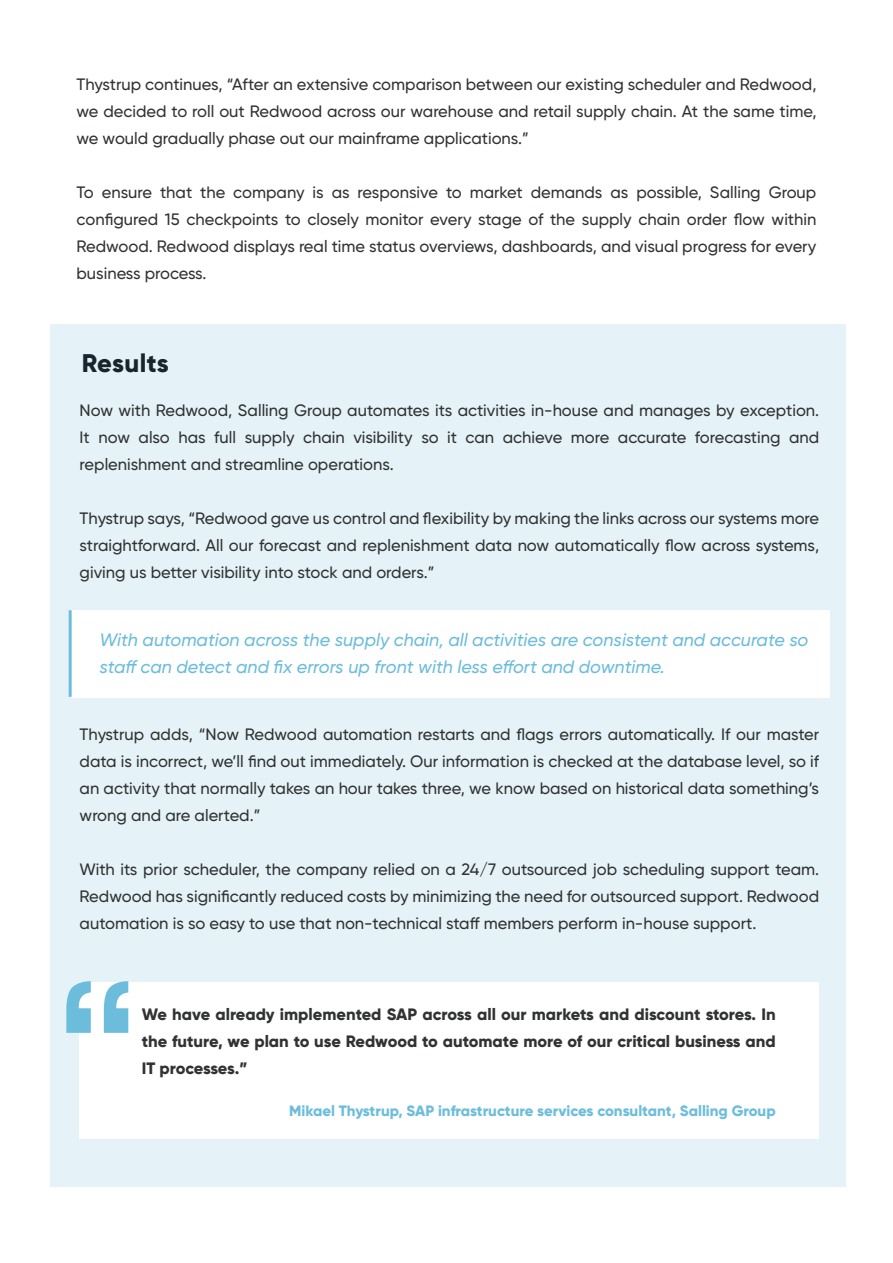
<style>
.page{position:relative;width:893px;height:1263px;background:#fff}
.page>*{position:absolute;margin:0;border:0;box-sizing:border-box;transform-origin:0 0}
.t1{font:700 150px "Rockwell";color:#6cbddc}
.Sub_Header{font:800 25.5px "Gilroy";letter-spacing:.01em;color:#19252c}
.Quote_1{font:italic 500 18px/27px "Gilroy";color:#6cbddc}
.Body{font:500 16.5px/27px "Gilroy";color:#313232;text-align:justify}
.Body-2{font:800 16.5px/27px "Gilroy";color:#313232;text-align:justify}
.Body-3{font:800 15px "Gilroy";color:#6cbddc}
</style>
<div class="page">
<div style="left:51px;top:324px;width:795px;height:862px;background:#e5f3f9"></div>
<div style="left:72px;top:610px;width:758px;height:87px;background:#fff"></div>
<hr style="left:69px;top:610px;width:3px;height:87px;background:#6cbddc">
<div style="left:79px;top:983px;width:740px;height:156px;background:#fff"></div>
<p class="Body" style="left:77px;top:70px;width:741px">Thystrup continues, “After an extensive comparison between our existing scheduler and Redwood, we decided to roll out Redwood across our warehouse and retail supply chain. At the same time, we would gradually phase out our mainframe applications.”</p>
<p class="Body" style="left:77px;top:178px;width:741px">To ensure that the company is as responsive to market demands as possible, Salling Group configured 15 checkpoints to closely monitor every stage of the supply chain order flow within Redwood. Redwood displays real time status overviews, dashboards, and visual progress for every business process.</p>
<p class="Sub_Header" style="left:82px;top:347px;width:89px">Results</p>
<p class="Body" style="left:80px;top:397px;width:741px">Now with Redwood, Salling Group automates its activities in-house and manages by exception.<br>It now also has full supply chain visibility so it can achieve more accurate forecasting and replenishment and streamline operations.</p>
<p class="Body" style="left:80px;top:505px;width:741px">Thystrup says, “Redwood gave us control and flexibility by making the links across our systems more straightforward. All our forecast and replenishment data now automatically flow across systems, giving us better visibility into stock and orders.”</p>
<p class="Quote_1" style="left:100px;top:626px;width:710px">With automation across the supply chain, all activities are consistent and accurate so staff can detect and fix errors up front with less effort and downtime.</p>
<p class="Body" style="left:80px;top:721px;width:741px">Thystrup adds, “Now Redwood automation restarts and flags errors automatically. If our master data is incorrect, we’ll find out immediately. Our information is checked at the database level, so if an activity that normally takes an hour takes three, we know based on historical data something’s wrong and are alerted.”</p>
<p class="Body" style="left:80px;top:856px;width:741px">With its prior scheduler, the company relied on a 24/7 outsourced job scheduling support team.<br>Redwood has significantly reduced costs by minimizing the need for outsourced support. Redwood automation is so easy to use that non-technical staff members perform in-house support.</p>
<p class="t1" style="left:53px;top:942px;width:91px">“</p>
<p class="Body-2" style="left:142px;top:1000px;width:635px">We have already implemented SAP across all our markets and discount stores. In the future, we plan to use Redwood to automate more of our critical business and IT processes.”</p>
<p class="Body-3" style="left:289px;top:1101px;width:488px">Mikael Thystrup, SAP infrastructure services consultant, Salling Group</p>
</div>
